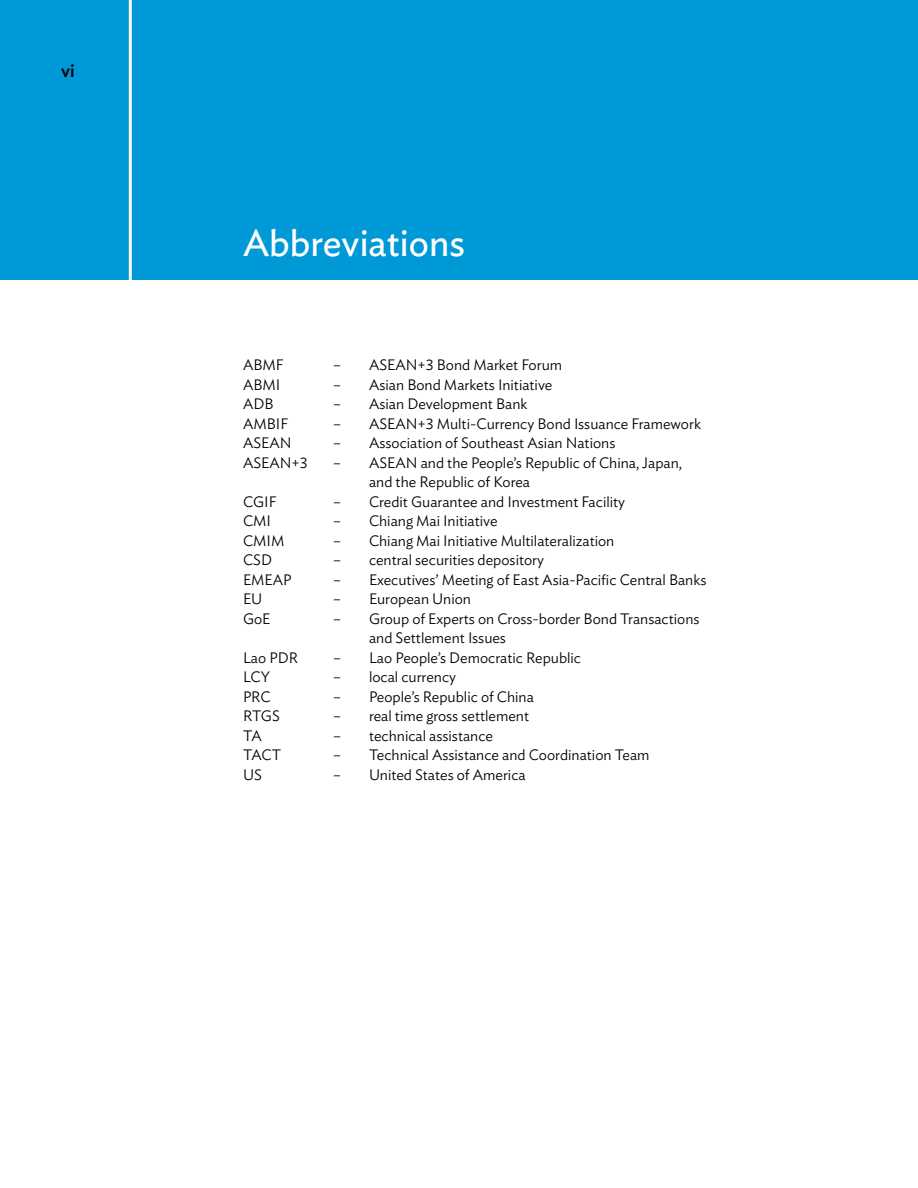
<style>
.page{position:relative;width:918px;height:1188px;background:#fff}
.page>*{position:absolute;margin:0;border:0;box-sizing:border-box;transform-origin:0 0}
.t1{font:37.5px "Ideal Sans";color:#fff}
.t2{font:500 18px "Ideal Sans";color:#000}
.t3{font:300 15px/19.5px "Ideal Sans";color:#000}
</style>
<div class="page">
<div style="left:0;top:0;width:918px;height:280px;background:#0099d8"></div>
<hr style="left:129px;top:0;width:3px;height:280px;background:#fff">
<p class="t2" style="left:61px;top:57px;width:15px">vi</p>
<h1 class="t1" style="left:243px;top:214px;width:224px">Abbreviations</h1>
<p class="t3" style="left:243px;top:354px;width:42px">ABMF</p>
<p class="t3" style="left:333px;top:354px;width:231px">– ASEAN+3 Bond Market Forum</p>
<p class="t3" style="left:243px;top:373px;width:39px">ABMI</p>
<p class="t3" style="left:333px;top:373px;width:221px">– Asian Bond Markets Initiative</p>
<p class="t3" style="left:243px;top:393px;width:32px">ADB</p>
<p class="t3" style="left:333px;top:393px;width:196px">– Asian Development Bank</p>
<p class="t3" style="left:243px;top:412px;width:47px">AMBIF</p>
<p class="t3" style="left:333px;top:412px;width:369px">– ASEAN+3 Multi-Currency Bond Issuance Framework</p>
<p class="t3" style="left:243px;top:432px;width:50px">ASEAN</p>
<p class="t3" style="left:333px;top:432px;width:284px">– Association of Southeast Asian Nations</p>
<p class="t3" style="left:243px;top:451px;width:66px">ASEAN+3</p>
<p class="t3" style="left:369px;top:451px;width:314px;text-indent:-36px">– ASEAN and the People’s Republic of China, Japan, and the Republic of Korea</p>
<p class="t3" style="left:243px;top:490px;width:35px">CGIF</p>
<p class="t3" style="left:333px;top:490px;width:294px">– Credit Guarantee and Investment Facility</p>
<p class="t3" style="left:243px;top:510px;width:30px">CMI</p>
<p class="t3" style="left:333px;top:510px;width:166px">– Chiang Mai Initiative</p>
<p class="t3" style="left:243px;top:529px;width:43px">CMIM</p>
<p class="t3" style="left:333px;top:529px;width:283px">– Chiang Mai Initiative Multilateralization</p>
<p class="t3" style="left:243px;top:549px;width:31px">CSD</p>
<p class="t3" style="left:333px;top:549px;width:213px">– central securities depository</p>
<p class="t3" style="left:243px;top:568px;width:50px">EMEAP</p>
<p class="t3" style="left:333px;top:568px;width:375px">– Executives’ Meeting of East Asia-Pacific Central Banks</p>
<p class="t3" style="left:243px;top:588px;width:21px">EU</p>
<p class="t3" style="left:333px;top:588px;width:140px">– European Union</p>
<p class="t3" style="left:243px;top:607px;width:29px">GoE</p>
<p class="t3" style="left:369px;top:607px;width:332px;text-indent:-36px">– Group of Experts on Cross-border Bond Transactions and Settlement Issues</p>
<p class="t3" style="left:243px;top:646px;width:57px">Lao PDR</p>
<p class="t3" style="left:333px;top:646px;width:250px">– Lao People’s Democratic Republic</p>
<p class="t3" style="left:243px;top:666px;width:28px">LCY</p>
<p class="t3" style="left:333px;top:666px;width:125px">– local currency</p>
<p class="t3" style="left:243px;top:685px;width:29px">PRC</p>
<p class="t3" style="left:333px;top:685px;width:202px">– People’s Republic of China</p>
<p class="t3" style="left:243px;top:705px;width:38px">RTGS</p>
<p class="t3" style="left:333px;top:705px;width:198px">– real time gross settlement</p>
<p class="t3" style="left:243px;top:724px;width:20px">TA</p>
<p class="t3" style="left:333px;top:724px;width:162px">– technical assistance</p>
<p class="t3" style="left:243px;top:744px;width:40px">TACT</p>
<p class="t3" style="left:333px;top:744px;width:318px">– Technical Assistance and Coordination Team</p>
<p class="t3" style="left:243px;top:763px;width:20px">US</p>
<p class="t3" style="left:333px;top:763px;width:194px">– United States of America</p>
</div>
